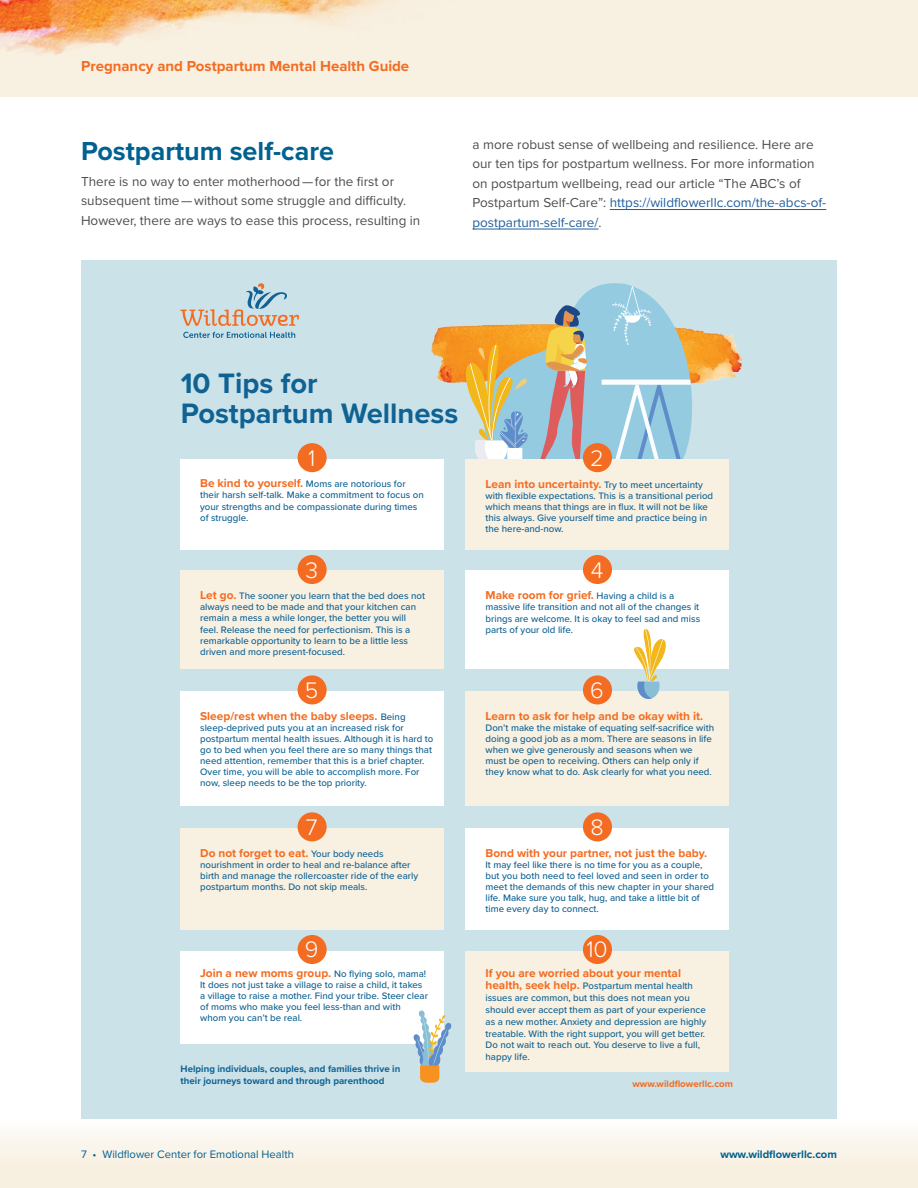
<style>
.page{position:relative;width:918px;height:1188px;background:#fff}
.page>*{position:absolute;margin:0;border:0;box-sizing:border-box;transform-origin:0 0}
.t1{font:700 29.1px/30.2px "Proxima Nova";color:#0f6293}
.t2{font:700 27px "Proxima Nova";color:#006190}
.t3{font:300 23.25px "Proxima Nova";color:#fff}
.t4{font:700 15px "Proxima Nova";color:#f36c21}
.t5{font:13.5px/19.5px "Proxima Nova";color:#4d4d4f}
.t6{font:700 11.85px "Proxima Nova";color:#f36c21}
.t7{font:11.25px "Proxima Nova";color:#006190}
.t8{font:700 11.25px "Proxima Nova";color:#006190}
.t9{font:500 9.75px/11.1px "Proxima Nova";color:#0f6293}
.t10{font:700 9.75px/11.7px "Proxima Nova";color:#0f6293}
.t11{font:700 9.75px "Proxima Nova";color:#f36c21}
.s1{color:#215e9e}
.s2{font-weight:700;font-size:11.85px;color:#f36c21}
.s3{font-weight:500;font-size:9.75px;color:#0f6293}
</style>
<div class="page">
<div style="left:0;top:0;width:918px;height:97px;background:#f8f0e1"></div>
<img style="left:0;top:0;width:384px;height:55px">
<div style="left:0;top:1119px;width:918px;height:69px;background:linear-gradient(to bottom,#fefcf9,#f5eddb)"></div>
<hr style="left:610px;top:209px;width:216px;height:1px;background:#215e9e">
<hr style="left:472px;top:229px;width:127px;height:1px;background:#215e9e">
<div style="left:81px;top:260px;width:756px;height:859px;background:#cbe2e9"></div>
<img style="left:431px;top:326px;width:312px;height:57px">
<div style="left:180px;top:571px;width:264px;height:98px;background:#f8f0e1"></div>
<div style="left:298px;top:555px;width:29px;height:29px;background:#f36c21;border-radius:50%"></div>
<div style="left:466px;top:571px;width:263px;height:98px;background:#fff"></div>
<div style="left:583px;top:555px;width:29px;height:29px;background:#f36c21;border-radius:50%"></div>
<div style="left:180px;top:691px;width:264px;height:115px;background:#fff"></div>
<div style="left:298px;top:675px;width:29px;height:29px;background:#f36c21;border-radius:50%"></div>
<div style="left:466px;top:691px;width:263px;height:115px;background:#f8f0e1"></div>
<div style="left:583px;top:675px;width:29px;height:29px;background:#f36c21;border-radius:50%"></div>
<div style="left:180px;top:828px;width:264px;height:102px;background:#f8f0e1"></div>
<div style="left:298px;top:812px;width:29px;height:29px;background:#f36c21;border-radius:50%"></div>
<div style="left:466px;top:828px;width:263px;height:102px;background:#fff"></div>
<div style="left:583px;top:812px;width:29px;height:29px;background:#f36c21;border-radius:50%"></div>
<div style="left:180px;top:951px;width:264px;height:93px;background:#fff"></div>
<div style="left:298px;top:935px;width:29px;height:29px;background:#f36c21;border-radius:50%"></div>
<div style="left:466px;top:951px;width:263px;height:121px;background:#f8f0e1"></div>
<div style="left:583px;top:935px;width:29px;height:29px;background:#f36c21;border-radius:50%"></div>
<svg style="left:180px;top:283px;width:119px;height:43px"></svg>
<svg style="left:183px;top:332px;width:112px;height:6px"></svg>
<svg style="left:451px;top:283px;width:254px;height:176px"></svg>
<svg style="left:612px;top:286px;width:39px;height:59px"></svg>
<svg style="left:602px;top:380px;width:89px;height:79px"></svg>
<svg style="left:464px;top:344px;width:66px;height:123px"></svg>
<svg style="left:536px;top:304px;width:53px;height:155px"></svg>
<svg style="left:634px;top:629px;width:32px;height:70px"></svg>
<div style="left:180px;top:459px;width:264px;height:90px;background:#fff"></div>
<div style="left:298px;top:443px;width:29px;height:29px;background:#f36c21;border-radius:50%"></div>
<div style="left:466px;top:459px;width:263px;height:90px;background:#f8f0e1"></div>
<div style="left:583px;top:443px;width:29px;height:29px;background:#f36c21;border-radius:50%"></div>
<svg style="left:413px;top:1010px;width:39px;height:73px"></svg>
<h3 class="t4" style="left:81px;top:55px;width:330px">Pregnancy and Postpartum Mental Health Guide</h3>
<h2 class="t2" style="left:81px;top:130px;width:255px">Postpartum self-care</h2>
<h3 class="t5" style="left:81px;top:171px;width:341px">There is no way to enter motherhood — for the first or subsequent time — without some struggle and difficulty.<br>However, there are ways to ease this process, resulting in</h3>
<p class="t5" style="left:472px;top:134px;width:355px">a more robust sense of wellbeing and resilience. Here are our ten tips for postpartum wellness. For more information on postpartum wellbeing, read our article “The ABC’s of Postpartum Self-Care”: <span class="s1">https://wildflowerllc.com/the-abcs-of&shy;postpartum-self-care/</span>.</p>
<h1 class="t1" style="left:181px;top:367px;width:279px">10 Tips for<br>Postpartum Wellness</h1>
<h3 class="t3" style="left:308px;top:441px;width:9px">1</h3>
<p class="t9" style="left:200px;top:478px;width:225px"><span class="s2">Be kind to yourself.</span> Moms are notorious for their harsh self-talk. Make a commitment to focus on your strengths and be compassionate during times of struggle.</p>
<h3 class="t3" style="left:305px;top:552px;width:14px">3</h3>
<p class="t9" style="left:200px;top:590px;width:226px"><span class="s2">Let go.</span> The sooner you learn that the bed does not always need to be made and that your kitchen can remain a mess a while longer, the better you will feel. Release the need for perfectionism. This is a remarkable opportunity to learn to be a little less driven and more present-focused.</p>
<h3 class="t3" style="left:305px;top:673px;width:15px">5</h3>
<p class="t6" style="left:200px;top:707px;width:207px">Sleep/rest when the baby sleeps. <span class="s3">Being</span></p>
<p class="t9" style="left:200px;top:722px;width:235px">sleep-deprived puts you at an increased risk for postpartum mental health issues. Although it is hard to go to bed when you feel there are so many things that need attention, remember that this is a brief chapter.<br>Over time, you will be able to accomplish more. For now, sleep needs to be the top priority.</p>
<h3 class="t3" style="left:306px;top:810px;width:13px">7</h3>
<p class="t6" style="left:200px;top:844px;width:185px">Do not forget to eat. <span class="s3">Your body needs</span></p>
<p class="t9" style="left:200px;top:859px;width:220px">nourishment in order to heal and re-balance after birth and manage the rollercoaster ride of the early postpartum months. Do not skip meals.</p>
<h3 class="t3" style="left:305px;top:932px;width:15px">9</h3>
<p class="t6" style="left:200px;top:964px;width:228px">Join a new moms group. <span class="s3">No flying solo, mama!</span></p>
<p class="t9" style="left:200px;top:979px;width:229px">It does not just take a village to raise a child, it takes a village to raise a mother. Find your tribe. Steer clear of moms who make you feel less-than and with whom you can’t be real.</p>
<p class="t10" style="left:181px;top:1063px;width:221px">Helping individuals, couples, and families thrive in their journeys toward and through parenthood</p>
<h3 class="t3" style="left:590px;top:441px;width:15px">2</h3>
<p class="t6" style="left:486px;top:475px;width:219px">Lean into uncertainty. <span class="s3">Try to meet uncertainty</span></p>
<p class="t9" style="left:486px;top:489px;width:229px">with flexible expectations. This is a transitional period which means that things are in flux. It will not be like this always. Give yourself time and practice being in the here-and-now.</p>
<h3 class="t3" style="left:591px;top:552px;width:14px">4</h3>
<p class="t6" style="left:486px;top:587px;width:190px">Make room for grief. <span class="s3">Having a child is a</span></p>
<p class="t9" style="left:486px;top:601px;width:216px;text-align:justify">massive life transition and not all of the changes it brings are welcome. It is okay to feel sad and miss parts of your old life.</p>
<h3 class="t3" style="left:590px;top:673px;width:15px">6</h3>
<p class="t6" style="left:486px;top:707px;width:219px">Learn to ask for help and be okay with it.</p>
<p class="t9" style="left:486px;top:722px;width:230px">Don’t make the mistake of equating self-sacrifice with doing a good job as a mom. There are seasons in life when we give generously and seasons when we must be open to receiving. Others can help only if they know what to do. Ask clearly for what you need.</p>
<h3 class="t3" style="left:590px;top:810px;width:15px">8</h3>
<p class="t6" style="left:486px;top:844px;width:223px">Bond with your partner, not just the baby.</p>
<p class="t9" style="left:486px;top:859px;width:230px">It may feel like there is no time for you as a couple, but you both need to feel loved and seen in order to meet the demands of this new chapter in your shared life. Make sure you talk, hug, and take a little bit of time every day to connect.</p>
<h3 class="t3" style="left:586px;top:932px;width:23px">10</h3>
<p class="t6" style="left:486px;top:964px;width:197px">If you are worried about your mental</p>
<p class="t9" style="left:486px;top:980px;width:222px;line-height:11.9px"><span class="s2">health, seek help.</span> Postpartum mental health issues are common, but this does not mean you should ever accept them as part of your experience as a new mother. Anxiety and depression are highly treatable. With the right support, you will get better.<br>Do not wait to reach out. You deserve to live a full, happy life.</p>
<p class="t11" style="left:632px;top:1076px;width:102px">www.wildflowerllc.com</p>
<p class="t7" style="left:81px;top:1146px;width:214px">7 • Wildflower Center for Emotional Health</p>
<p class="t8" style="left:720px;top:1146px;width:118px">www.wildflowerllc.com</p>
</div>
